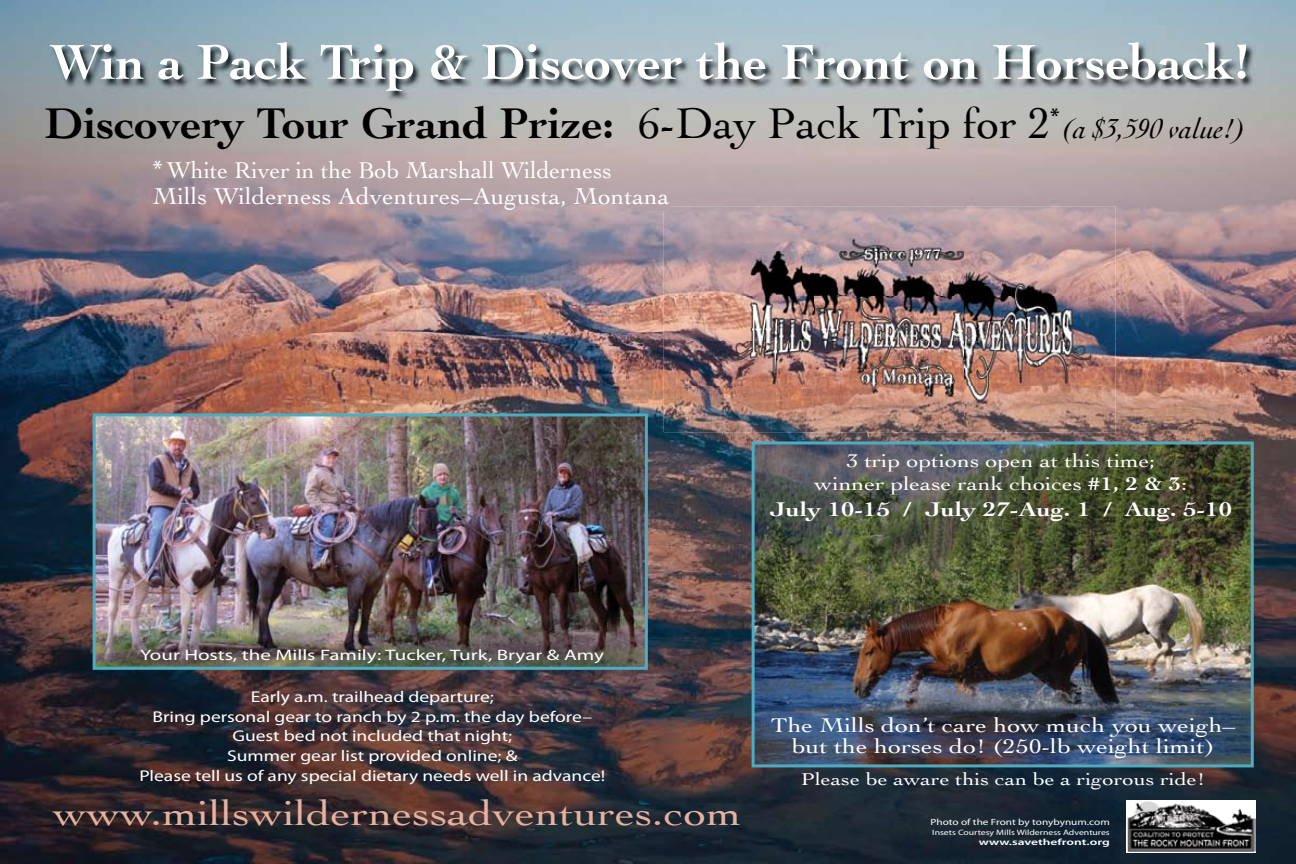
<style>
.page{position:relative;width:1296px;height:864px;background:#fff}
.page>*{position:absolute;margin:0;border:0;box-sizing:border-box;transform-origin:0 0}
.t1{font:700 51.6px "Cochin";color:#fff}
.t2{font:700 45px "Cochin";color:#000}
.t3{font:36px "Cochin";color:#e6b2a0;scale:1.25 1}
.t4{font:italic 28.8px "Cochin";color:#000}
.t5{font:24px/25.8px "Cochin";letter-spacing:.005em;color:#fff}
.t6{font:20.7px/21px "Cochin";color:#fff;text-align:center;scale:1.25 1}
.t7{font:700 20.7px "Cochin";color:#fff;scale:1.25 1}
.t8{font:19.2px/23.1px "Cochin";color:#fff;text-align:center;scale:1.25 1}
.t9{font:18px "Cochin";color:#fff;scale:1.25 1}
.t10{font:15.6px/19.8px "Myriad Pro";color:#fff;text-align:center;scale:1.25 1}
.t11{font:15.15px "Myriad Pro";color:#fff;scale:1.39 1}
.t12{font:9px "Myriad Pro";color:#fff;scale:1.25 1}
.t13{font:600 9px "Myriad Pro";color:#fff;scale:1.5 1}
.t14{font:7.8px "Myriad Pro";color:#fff;scale:1.25 1}
.s1{font-weight:400}
.s2{font-family:"Myriad Pro"}
.s3{font-style:italic}
.s4{font-weight:700}
</style>
<div class="page">
<img style="left:0;top:0;width:1296px;height:864px">
<img style="left:752px;top:441px;width:502px;height:326px">
<img style="left:93px;top:413px;width:555px;height:257px">
<img style="left:50px;top:42px;width:1206px;height:59px">
<img style="left:664px;top:206px;width:452px;height:226px">
<svg style="left:664px;top:206px;width:6px;height:4px"></svg>
<img style="left:1126px;top:800px;width:129px;height:52px">
<h1 class="t1" style="left:50px;top:32px;width:1200px">Win a Pack Trip &amp; Discover the Front on Horseback!</h1>
<h2 class="t2" style="left:45px;top:97px;width:1016px">Discovery Tour Grand Prize: <span class="s1">6-Day Pack Trip for 2</span><sup>*</sup></h2>
<h3 class="t4" style="left:1061px;top:112px;width:187px">(a $3,590 value!)</h3>
<h3 class="t5" style="left:153px;top:158px;width:518px"><span class="s2">*</span> White River in the Bob Marshall Wilderness<br>Mills Wilderness Adventures<span class="s3">–</span>Augusta, Montana</h3>
<p class="t8" style="left:815px;top:449px;width:300px">3 trip options open at this time; winner please rank choices <span class="s4">#1, 2 &amp; 3</span>:</p>
<h3 class="t7" style="left:770px;top:497px;width:372px">July 10-15 / July 27-Aug. 1 / Aug. 5-10</h3>
<p class="t11" style="left:140px;top:646px;width:335px">Your Hosts, the Mills Family: Tucker, Turk, Bryar &amp; Amy</p>
<p class="t10" style="left:139px;top:686px;width:374px">Early a.m. trailhead departure;<br>Bring personal gear to ranch by 2 p.m. the day before– Guest bed not included that night;<br>Summer gear list provided online; &amp;<br>Please tell us of any special dietary needs well in advance!</p>
<h3 class="t3" style="left:54px;top:793px;width:552px">www.millswildernessadventures.com</h3>
<h3 class="t6" style="left:771px;top:715px;width:373px">The Mills don’t care how much you weigh– but the horses do! (250-lb weight limit)</h3>
<p class="t9" style="left:801px;top:768px;width:325px">Please be aware this can be a rigorous ride!</p>
<p class="t12" style="left:931px;top:816px;width:145px">Photo of the Front by tonybynum.com</p>
<p class="t14" style="left:932px;top:827px;width:144px">Insets Courtesy Mills Wilderness Adventures</p>
<p class="t13" style="left:979px;top:836px;width:89px">www.savethefront.org</p>
</div>
